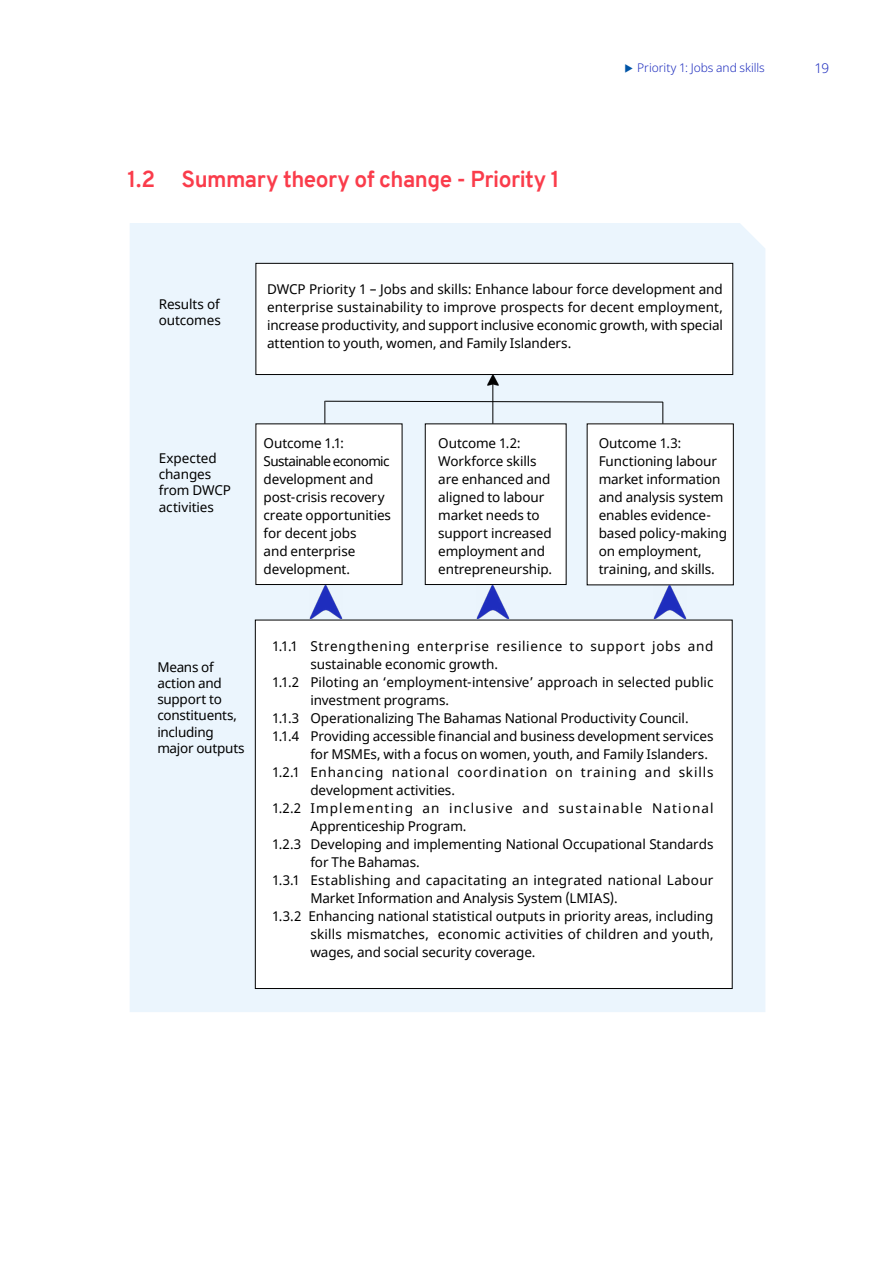
<style>
.page{position:relative;width:893px;height:1263px;background:#fff}
.page>*{position:absolute;margin:0;border:0;box-sizing:border-box;transform-origin:0 0}
.t1{font:700 22.5px "Overpass";letter-spacing:-.025em;color:#fa3c4b}
.t2{font:13.5px/18px "Noto Sans";letter-spacing:-.005em;color:#000}
.t3{font:13.5px "Noto Sans";letter-spacing:.02em;color:#000}
.t4{font:13.5px "Noto Sans";letter-spacing:.05em;color:#000}
.t5{font:13.5px "Noto Sans";letter-spacing:.015em;color:#000}
.t6{font:13.5px "Noto Sans";letter-spacing:.06em;color:#000}
.t7{font:13.5px "Noto Sans";letter-spacing:.085em;color:#000}
.t8{font:300 13.5px "Noto Sans";color:#1e2dbe}
.t9{font:300 12px "Noto Sans";letter-spacing:-.005em;color:#1e2dbe}
</style>
<div class="page">
<div style="left:130px;top:223px;width:635px;height:789px;background:#ebf5fd"></div>
<div style="left:256px;top:263px;width:477px;height:111px;background:#fff"></div>
<div style="left:256px;top:263px;width:477px;height:112px;border:1px solid #000"></div>
<div style="left:256px;top:424px;width:146px;height:160px;background:#fff"></div>
<div style="left:425px;top:424px;width:141px;height:160px;background:#fff"></div>
<div style="left:425px;top:424px;width:141px;height:161px;border:1px solid #000"></div>
<div style="left:587px;top:424px;width:146px;height:161px;background:#fff"></div>
<div style="left:255px;top:620px;width:477px;height:368px;background:#fff"></div>
<img style="left:310px;top:585px;width:33px;height:34px">
<img style="left:476px;top:585px;width:33px;height:33px">
<img style="left:653px;top:585px;width:33px;height:33px">
<svg style="left:487px;top:374px;width:11px;height:12px"></svg>
<hr style="left:492px;top:382px;width:1px;height:42px;background:#000">
<svg style="left:324px;top:400px;width:340px;height:24px"></svg>
<h1 class="t1" style="left:128px;top:163px;width:434px">1.2 Summary theory of change - Priority 1</h1>
<p class="t9" style="left:637px;top:60px;width:129px">Priority 1: Jobs and skills</p>
<p class="t8" style="left:814px;top:59px;width:16px">19</p>
<p class="t2" style="left:159px;top:297px;width:63px;line-height:16.2px">Results of outcomes</p>
<p class="t2" style="left:267px;top:281px;width:457px;text-align:justify">DWCP Priority 1 – Jobs and skills: Enhance labour force development and enterprise sustainability to improve prospects for decent employment, increase productivity, and support inclusive economic growth, with special attention to youth, women, and Family Islanders.</p>
<p class="t2" style="left:159px;top:450px;width:74px;line-height:16.2px">Expected changes from DWCP activities</p>
<p class="t2" style="left:264px;top:435px;width:129px">Outcome 1.1:<br>Sustainable economic development and post-crisis recovery create opportunities for decent jobs<br>and enterprise development.</p>
<p class="t2" style="left:438px;top:435px;width:115px">Outcome 1.2:<br>Workforce skills are enhanced and aligned to labour market needs to support increased employment and entrepreneurship.</p>
<p class="t2" style="left:599px;top:435px;width:130px">Outcome 1.3:<br>Functioning labour market information and analysis system enables evidence&shy;based policy-making on employment, training, and skills.</p>
<p class="t2" style="left:157px;top:659px;width:89px;line-height:16.2px">Means of action and support to constituents, including major outputs</p>
<p class="t4" style="left:272px;top:637px;width:443px">1.1.1 Strengthening enterprise resilience to support jobs and</p>
<p class="t2" style="left:310px;top:656px;width:189px">sustainable economic growth.</p>
<p class="t2" style="left:272px;top:674px;width:443px">1.1.2 Piloting an ‘employment-intensive’ approach in selected public</p>
<p class="t2" style="left:310px;top:692px;width:140px">investment programs.</p>
<p class="t2" style="left:272px;top:710px;width:418px">1.1.3 Operationalizing The Bahamas National Productivity Council.</p>
<p class="t2" style="left:272px;top:728px;width:443px">1.1.4 Providing accessible financial and business development services</p>
<p class="t2" style="left:310px;top:746px;width:399px">for MSMEs, with a focus on women, youth, and Family Islanders.</p>
<p class="t6" style="left:272px;top:763px;width:443px">1.2.1 Enhancing national coordination on training and skills</p>
<p class="t2" style="left:310px;top:782px;width:146px">development activities.</p>
<p class="t7" style="left:272px;top:799px;width:443px">1.2.2 Implementing an inclusive and sustainable National</p>
<p class="t2" style="left:310px;top:818px;width:158px">Apprenticeship Program.</p>
<p class="t2" style="left:272px;top:836px;width:443px">1.2.3 Developing and implementing National Occupational Standards</p>
<p class="t2" style="left:310px;top:854px;width:111px">for The Bahamas.</p>
<p class="t3" style="left:272px;top:871px;width:443px">1.3.1 Establishing and capacitating an integrated national Labour</p>
<p class="t2" style="left:310px;top:890px;width:309px">Market Information and Analysis System (LMIAS).</p>
<p class="t2" style="left:272px;top:908px;width:443px">1.3.2 Enhancing national statistical outputs in priority areas, including</p>
<p class="t5" style="left:310px;top:925px;width:405px">skills mismatches, economic activities of children and youth,</p>
<p class="t2" style="left:310px;top:944px;width:226px">wages, and social security coverage.</p>
</div>
